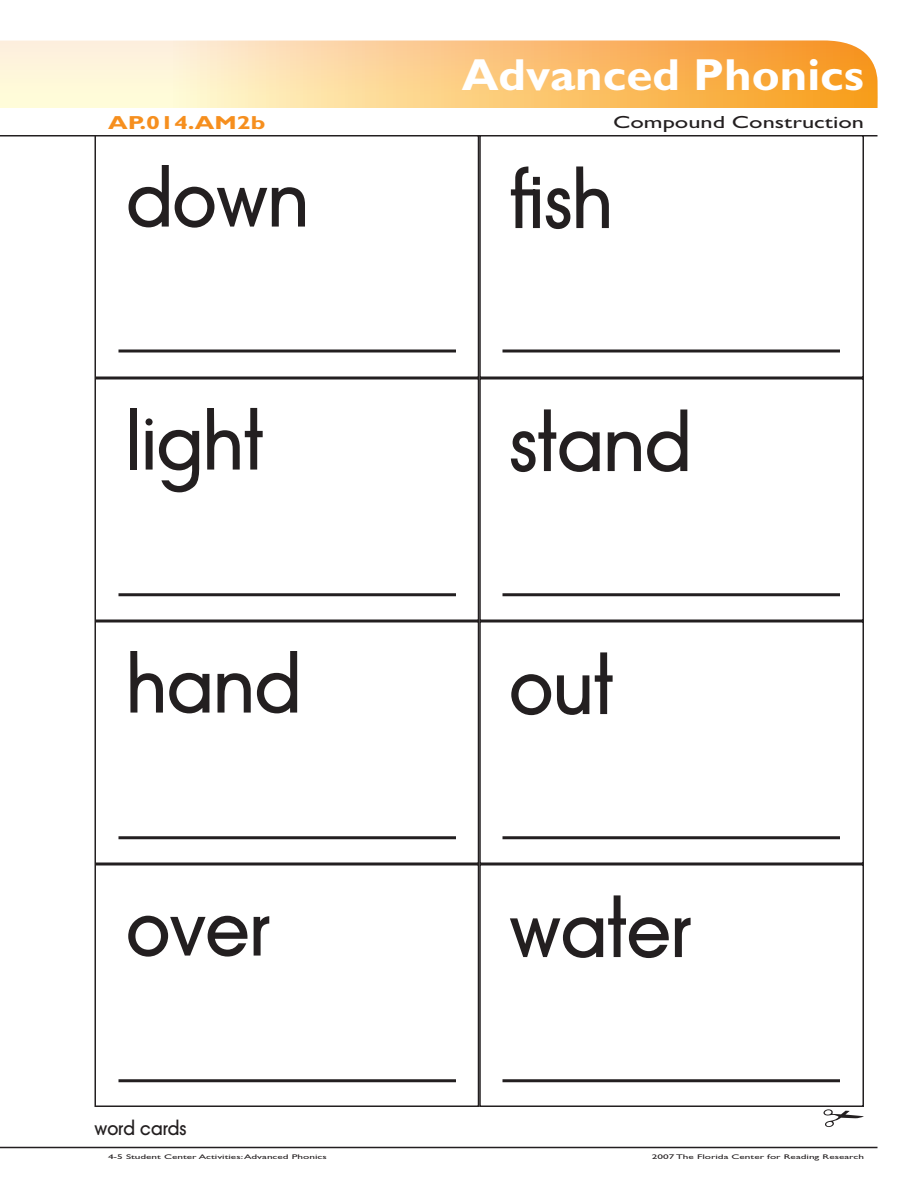
<style>
.page{position:relative;width:918px;height:1188px;background:#fff}
.page>*{position:absolute;margin:0;border:0;box-sizing:border-box;transform-origin:0 0}
.t1{font:72px "Avant Garde Medium Modified";color:#231f20}
.t2{font:700 45px "Gill Sans MT Modified";color:#fff;scale:1.05 1}
.t3{font:700 18.9px "Gill Sans MT Modified";color:#f68f1e;scale:1.33 1}
.t4{font:18px "Avant Garde Medium Modified";color:#231f20}
.t5{font:17.55px "Gill Sans MT Modified";color:#231f20;scale:1.39 1}
.t6{font:6.75px "Gill Sans MT Modified";color:#231f20;scale:1.67 1}
</style>
<div class="page">
<hr style="left:0;top:1147px;width:878px;height:1px;background:#231f20">
<hr style="left:0;top:135px;width:878px;height:1px;background:#231f20">
<svg style="left:0;top:40px;width:878px;height:68px;background:#fbcf8c"></svg>
<div style="left:479px;top:135px;width:385px;height:243px;border:2px solid #231f20"></div>
<div style="left:479px;top:378px;width:385px;height:243px;border:2px solid #231f20"></div>
<div style="left:479px;top:621px;width:385px;height:243px;border:2px solid #231f20"></div>
<div style="left:479px;top:864px;width:385px;height:243px;border:2px solid #231f20"></div>
<div style="left:94px;top:135px;width:385px;height:243px;border:2px solid #231f20"></div>
<div style="left:94px;top:378px;width:385px;height:243px;border:2px solid #231f20"></div>
<div style="left:94px;top:621px;width:385px;height:243px;border:2px solid #231f20"></div>
<div style="left:94px;top:864px;width:385px;height:243px;border:2px solid #231f20"></div>
<hr style="left:118px;top:836px;width:338px;height:3px;background:#231f20">
<hr style="left:118px;top:593px;width:338px;height:3px;background:#231f20">
<hr style="left:118px;top:1079px;width:338px;height:3px;background:#231f20">
<hr style="left:502px;top:1079px;width:338px;height:3px;background:#231f20">
<hr style="left:502px;top:836px;width:338px;height:3px;background:#231f20">
<hr style="left:502px;top:593px;width:338px;height:3px;background:#231f20">
<hr style="left:502px;top:350px;width:338px;height:2px;background:#231f20">
<hr style="left:118px;top:350px;width:338px;height:2px;background:#231f20">
<svg style="left:824px;top:1109px;width:40px;height:18px"></svg>
<h2 class="t2" style="left:462px;top:48px;width:385px">Advanced Phonics</h2>
<p class="t3" style="left:108px;top:111px;width:120px">AP.014.AM2b</p>
<p class="t5" style="left:613px;top:112px;width:182px">Compound Construction</p>
<p class="t1" style="left:126px;top:157px;width:184px">down</p>
<p class="t1" style="left:509px;top:159px;width:105px">fish</p>
<p class="t1" style="left:126px;top:400px;width:139px">light</p>
<p class="t1" style="left:509px;top:402px;width:183px">stand</p>
<p class="t1" style="left:126px;top:643px;width:176px">hand</p>
<p class="t1" style="left:509px;top:645px;width:106px">out</p>
<p class="t1" style="left:126px;top:886px;width:145px">over</p>
<p class="t4" style="left:94px;top:1118px;width:93px">word cards</p>
<p class="t1" style="left:509px;top:888px;width:184px">water</p>
<p class="t6" style="left:108px;top:1153px;width:132px">4-5 Student Center Activities: Advanced Phonics</p>
<p class="t6" style="left:652px;top:1153px;width:128px">2007 The Florida Center for Reading Research</p>
</div>
